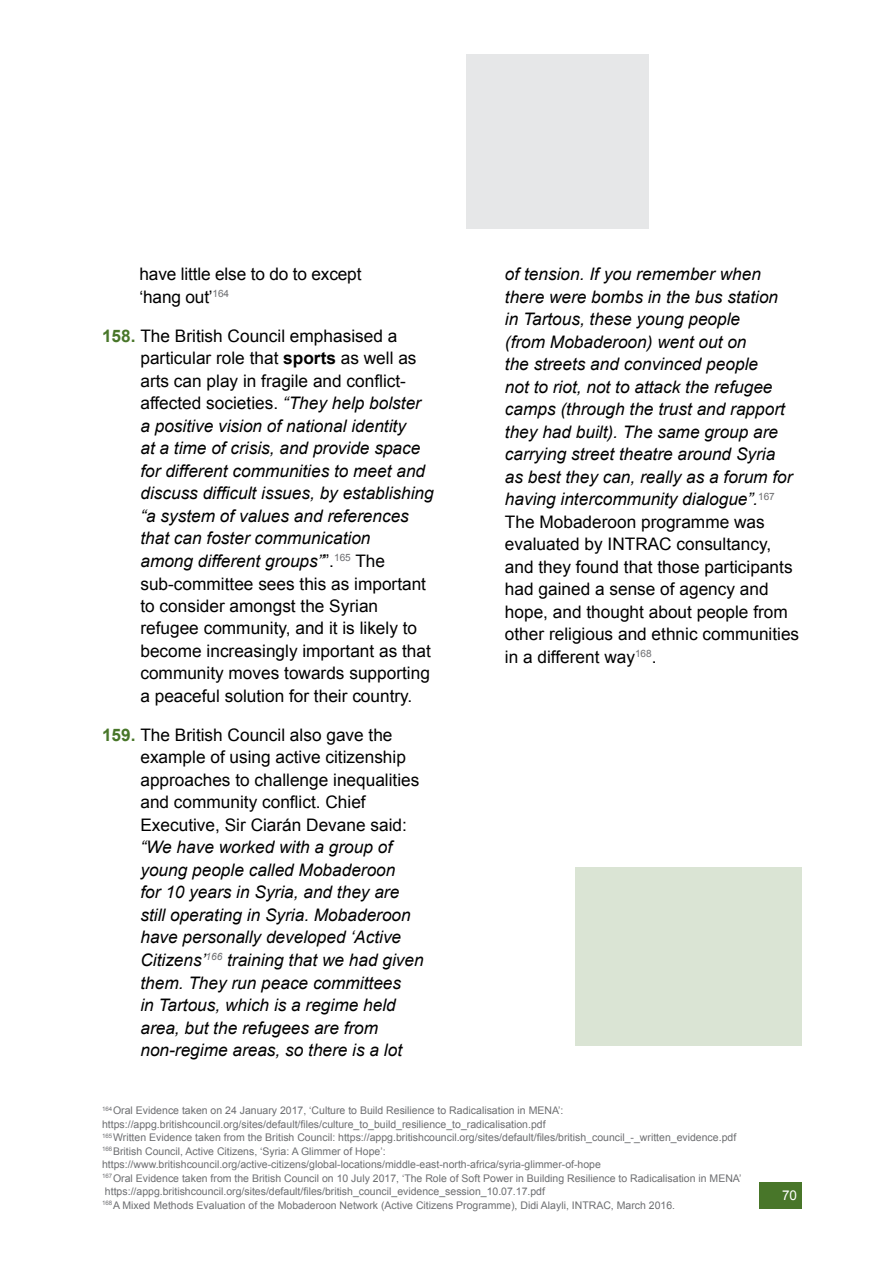
<style>
.page{position:relative;width:893px;height:1263px;background:#fff}
.page>*{position:absolute;margin:0;border:0;box-sizing:border-box;transform-origin:0 0}
.t1{font:italic 17.25px/22.5px "Arial";color:#000}
.t2{font:17.25px/22.5px "Arial";color:#000}
.t3{font:13.5px "Arial";color:#fff}
.t4{font:10.5px/13.5px "Arial";color:#6d6e71}
.s1{font-weight:700;color:#487629}
.s2{font-weight:700}
.s3{font-style:italic}
.s4{font-style:normal}
</style>
<div class="page">
<div style="left:759px;top:1182px;width:42px;height:27px;background:#487629"></div>
<div style="left:575px;top:867px;width:226px;height:179px;background:#dae4d4"></div>
<div style="left:467px;top:54px;width:182px;height:175px;background:#e6e7e8"></div>
<p class="t2" style="left:140px;top:263px;width:223px">have little else to do to except ‘hang out’<sup>164</sup></p>
<p class="t2" style="left:140px;top:325px;width:295px;text-indent:-38px"><span class="s1">158.</span> The British Council emphasised a particular role that <span class="s2">sports</span> as well as arts can play in fragile and conflict&shy;affected societies. <span class="s3">“They help bolster a positive vision of national identity<br>at a time of crisis, and provide space for different communities to meet and discuss difficult issues, by establishing “a system of values and references that can foster communication<br>among different groups”</span>”.<sup>165</sup> The sub-committee sees this as important to consider amongst the Syrian refugee community, and it is likely to become increasingly important as that community moves towards supporting a peaceful solution for their country.</p>
<p class="t2" style="left:140px;top:724px;width:281px;text-indent:-38px"><span class="s1">159.</span> The British Council also gave the example of using active citizenship approaches to challenge inequalities and community conflict. Chief Executive, Sir Ciarán Devane said:</p>
<p class="t1" style="left:140px;top:836px;width:285px">“We have worked with a group of young people called Mobaderoon<br>for 10 years in Syria, and they are still operating in Syria. Mobaderoon have personally developed ‘Active Citizens’<sup>166</sup> training that we had given them. They run peace committees<br>in Tartous, which is a regime held area, but the refugees are from non-regime areas, so there is a lot</p>
<p class="t1" style="left:505px;top:263px;width:296px">of tension. If you remember when there were bombs in the bus station<br>in Tartous, these young people<br>(from Mobaderoon) went out on<br>the streets and convinced people<br>not to riot, not to attack the refugee camps (through the trust and rapport they had built). The same group are carrying street theatre around Syria<br>as best they can, really as a forum for having intercommunity dialogue”.<sup>167<br></sup><span class="s4">The Mobaderoon programme was evaluated by INTRAC consultancy, and they found that those participants had gained a sense of agency and hope, and thought about people from other religious and ethnic communities in a different way</span><sup>168</sup><span class="s4">.</span></p>
<p class="t4" style="left:102px;top:1104px;width:641px"><sup>164</sup> Oral Evidence taken on 24 January 2017, ‘Culture to Build Resilience to Radicalisation in MENA’: https://appg.britishcouncil.org/sites/default/files/culture_to_build_resilience_to_radicalisation.pdf<br><sup>165</sup> Written Evidence taken from the British Council: https://appg.britishcouncil.org/sites/default/files/british_council_-_written_evidence.pdf <sup>166</sup> British Council, Active Citizens, ‘Syria: A Glimmer of Hope’: https://www.britishcouncil.org/active-citizens/global-locations/middle-east-north-africa/syria-glimmer-of-hope<br><sup>167</sup> Oral Evidence taken from the British Council on 10 July 2017, ‘The Role of Soft Power in Building Resilience to Radicalisation in MENA’ https://appg.britishcouncil.org/sites/default/files/british_council_evidence_session_10.07.17.pdf<br><sup>168</sup> A Mixed Methods Evaluation of the Mobaderoon Network (Active Citizens Programme), Didi Alayli, INTRAC, March 2016.</p>
<p class="t3" style="left:782px;top:1187px;width:17px">70</p>
</div>
